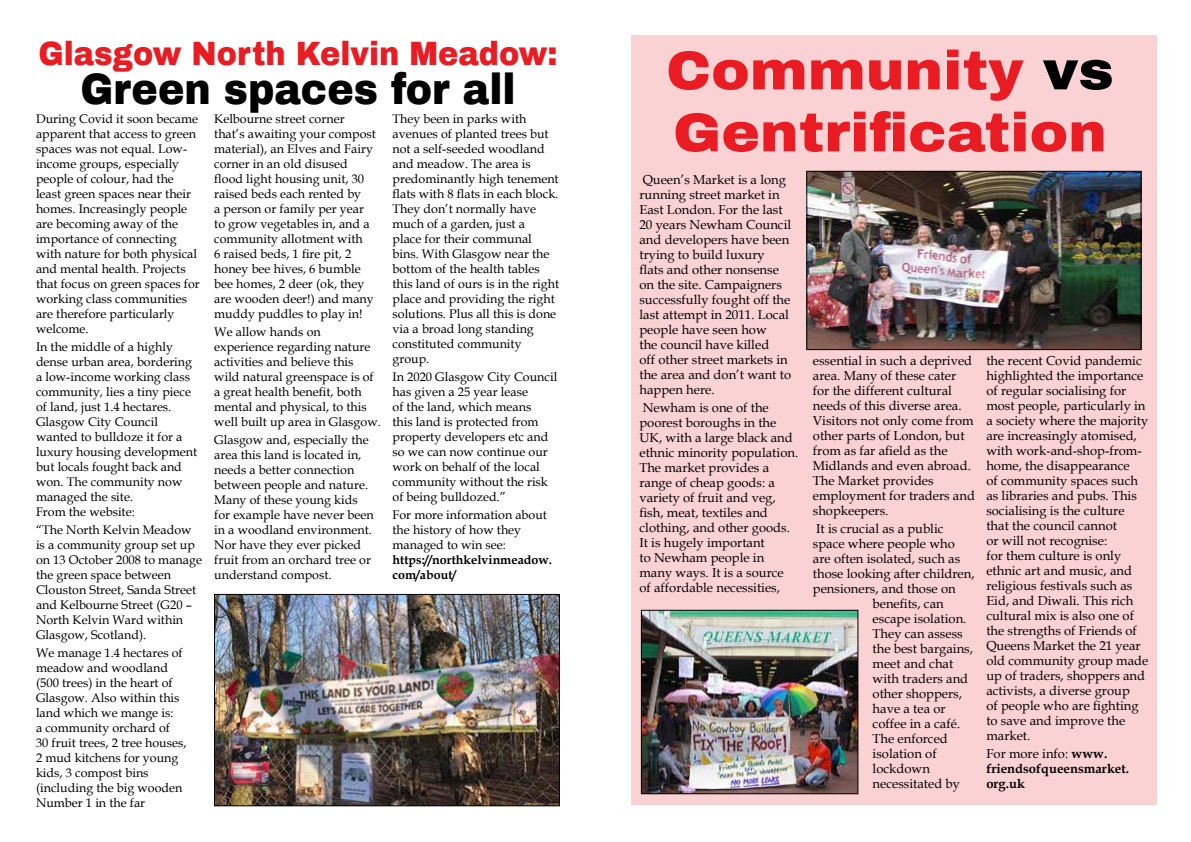
<style>
.page{position:relative;width:1191px;height:842px;background:#fff}
.page>*{position:absolute;margin:0;border:0;box-sizing:border-box;transform-origin:0 0}
.t1{font:900 54.8px/62px "Archivo";color:#e91c23;scale:1.06 1}
.t2{font:900 43px "Archivo";color:#000;scale:.92 1}
.t3{font:900 33px "Archivo";color:#e91c23;scale:.92 1}
.t4{font:13px/15px "Book Antiqua";color:#000}
.t5{font:700 13px/15px "Book Antiqua";color:#000}
.t6{font:12.5px/15px "Book Antiqua";color:#000}
.t7{font:700 12.5px/15px "Book Antiqua";color:#000}
.s1{color:#000}
.s2{font-weight:400}
</style>
<div class="page">
<img style="left:216px;top:596px;width:342px;height:208px">
<div style="left:214px;top:594px;width:346px;height:212px;border:1px solid #000"></div>
<div style="left:631px;top:35px;width:526px;height:770px;background:#fbd2d3"></div>
<img style="left:808px;top:173px;width:331px;height:175px">
<div style="left:806px;top:171px;width:335px;height:179px;border:1px solid #000"></div>
<img style="left:643px;top:612px;width:213px;height:180px">
<div style="left:641px;top:610px;width:217px;height:184px;border:1px solid #000"></div>
<h3 class="t3" style="left:39px;top:33px;width:565px">Glasgow North Kelvin Meadow:</h3>
<h2 class="t2" style="left:80px;top:63px;width:474px">Green spaces for all</h2>
<p class="t6" style="left:214px;top:111px;width:163px">Kelbourne street corner that’s awaiting your compost material), an Elves and Fairy corner in an old disused flood light housing unit, 30 raised beds each rented by<br>a person or family per year to grow vegetables in, and a community allotment with<br>6 raised beds, 1 fire pit, 2 honey bee hives, 6 bumble bee homes, 2 deer (ok, they are wooden deer!) and many muddy puddles to play in!</p>
<p class="t6" style="left:214px;top:324px;width:168px">We allow hands on experience regarding nature activities and believe this wild natural greenspace is of a great health benefit, both mental and physical, to this well built up area in Glasgow.</p>
<p class="t6" style="left:214px;top:432px;width:161px">Glasgow and, especially the area this land is located in, needs a better connection between people and nature.<br>Many of these young kids for example have never been in a woodland environment.<br>Nor have they ever picked fruit from an orchard tree or understand compost.</p>
<p class="t6" style="left:36px;top:111px;width:165px">During Covid it soon became apparent that access to green spaces was not equal. Low&shy;income groups, especially people of colour, had the least green spaces near their homes. Increasingly people are becoming away of the importance of connecting with nature for both physical and mental health. Projects that focus on green spaces for working class communities are therefore particularly welcome.</p>
<p class="t6" style="left:36px;top:339px;width:163px">In the middle of a highly dense urban area, bordering a low-income working class community, lies a tiny piece of land, just 1.4 hectares.<br>Glasgow City Council wanted to bulldoze it for a luxury housing development but locals fought back and won. The community now managed the site.<br>From the website:</p>
<p class="t6" style="left:36px;top:522px;width:167px">“The North Kelvin Meadow is a community group set up on 13 October 2008 to manage the green space between<br>Clouston Street, Sanda Street and Kelbourne Street (G20 –<br>North Kelvin Ward within<br>Glasgow, Scotland).</p>
<p class="t6" style="left:36px;top:645px;width:152px">We manage 1.4 hectares of meadow and woodland (500 trees) in the heart of<br>Glasgow. Also within this land which we mange is:<br>a community orchard of<br>30 fruit trees, 2 tree houses,<br>2 mud kitchens for young kids, 3 compost bins (including the big wooden<br>Number 1 in the far</p>
<p class="t6" style="left:392px;top:111px;width:168px">They been in parks with avenues of planted trees but not a self-seeded woodland and meadow. The area is predominantly high tenement flats with 8 flats in each block.<br>They don’t normally have much of a garden, just a<br>place for their communal bins. With Glasgow near the bottom of the health tables this land of ours is in the right place and providing the right solutions. Plus all this is done via a broad long standing constituted community group.</p>
<p class="t6" style="left:392px;top:369px;width:166px">In 2020 Glasgow City Council has given a 25 year lease<br>of the land, which means<br>this land is protected from property developers etc and so we can now continue our work on behalf of the local community without the risk of being bulldozed.”</p>
<p class="t6" style="left:392px;top:507px;width:156px">For more information about the history of how they managed to win see:</p>
<p class="t7" style="left:392px;top:552px;width:161px">https://northkelvinmeadow. com/about/</p>
<h1 class="t1" style="left:666px;top:39px;width:424px">Community <span class="s1">vs<br></span>Gentrification</h1>
<p class="t4" style="left:639px;top:172px;width:153px">Queen’s Market is a long running street market in<br>East London. For the last<br>20 years Newham Council and developers have been trying to build luxury flats and other nonsense on the site. Campaigners successfully fought off the last attempt in 2011. Local people have seen how<br>the council have killed<br>off other street markets in the area and don’t want to happen here.</p>
<p class="t4" style="left:639px;top:399px;width:160px">Newham is one of the poorest boroughs in the<br>UK, with a large black and ethnic minority population.<br>The market provides a range of cheap goods: a variety of fruit and veg, fish, meat, textiles and clothing, and other goods.<br>It is hugely important<br>to Newham people in many ways. It is a source of affordable necessities,</p>
<p class="t4" style="left:813px;top:353px;width:164px">essential in such a deprived area. Many of these cater for the different cultural needs of this diverse area.<br>Visitors not only come from other parts of London, but from as far afield as the<br>Midlands and even abroad.<br>The Market provides employment for traders and shopkeepers.</p>
<p class="t4" style="left:816px;top:521px;width:129px">It is crucial as a public</p>
<p class="t4" style="left:813px;top:536px;width:144px">space where people who</p>
<p class="t4" style="left:813px;top:551px;width:149px">are often isolated, such as</p>
<p class="t4" style="left:813px;top:566px;width:163px">those looking after children,</p>
<p class="t4" style="left:813px;top:581px;width:144px">pensioners, and those on</p>
<p class="t4" style="left:872px;top:596px;width:73px">benefits, can</p>
<p class="t4" style="left:872px;top:611px;width:95px">escape isolation.</p>
<p class="t4" style="left:872px;top:626px;width:92px">They can assess</p>
<p class="t4" style="left:872px;top:641px;width:102px">the best bargains,</p>
<p class="t4" style="left:872px;top:656px;width:82px">meet and chat</p>
<p class="t4" style="left:872px;top:671px;width:97px">with traders and</p>
<p class="t4" style="left:872px;top:686px;width:91px">other shoppers,</p>
<p class="t4" style="left:872px;top:701px;width:75px">have a tea or</p>
<p class="t4" style="left:872px;top:716px;width:89px">coffee in a café.</p>
<p class="t4" style="left:872px;top:731px;width:77px">The enforced</p>
<p class="t4" style="left:872px;top:746px;width:66px">isolation of</p>
<p class="t4" style="left:872px;top:761px;width:59px">lockdown</p>
<p class="t4" style="left:872px;top:776px;width:89px">necessitated by</p>
<p class="t4" style="left:986px;top:353px;width:164px">the recent Covid pandemic highlighted the importance of regular socialising for most people, particularly in a society where the majority are increasingly atomised, with work-and-shop-from&shy;home, the disappearance<br>of community spaces such as libraries and pubs. This socialising is the culture that the council cannot<br>or will not recognise:<br>for them culture is only ethnic art and music, and religious festivals such as<br>Eid, and Diwali. This rich cultural mix is also one of the strengths of Friends of<br>Queens Market the 21 year old community group made up of traders, shoppers and activists, a diverse group<br>of people who are fighting to save and improve the market.</p>
<p class="t5" style="left:986px;top:746px;width:144px"><span class="s2">For more info:</span> www. friendsofqueensmarket. org.uk</p>
</div>
